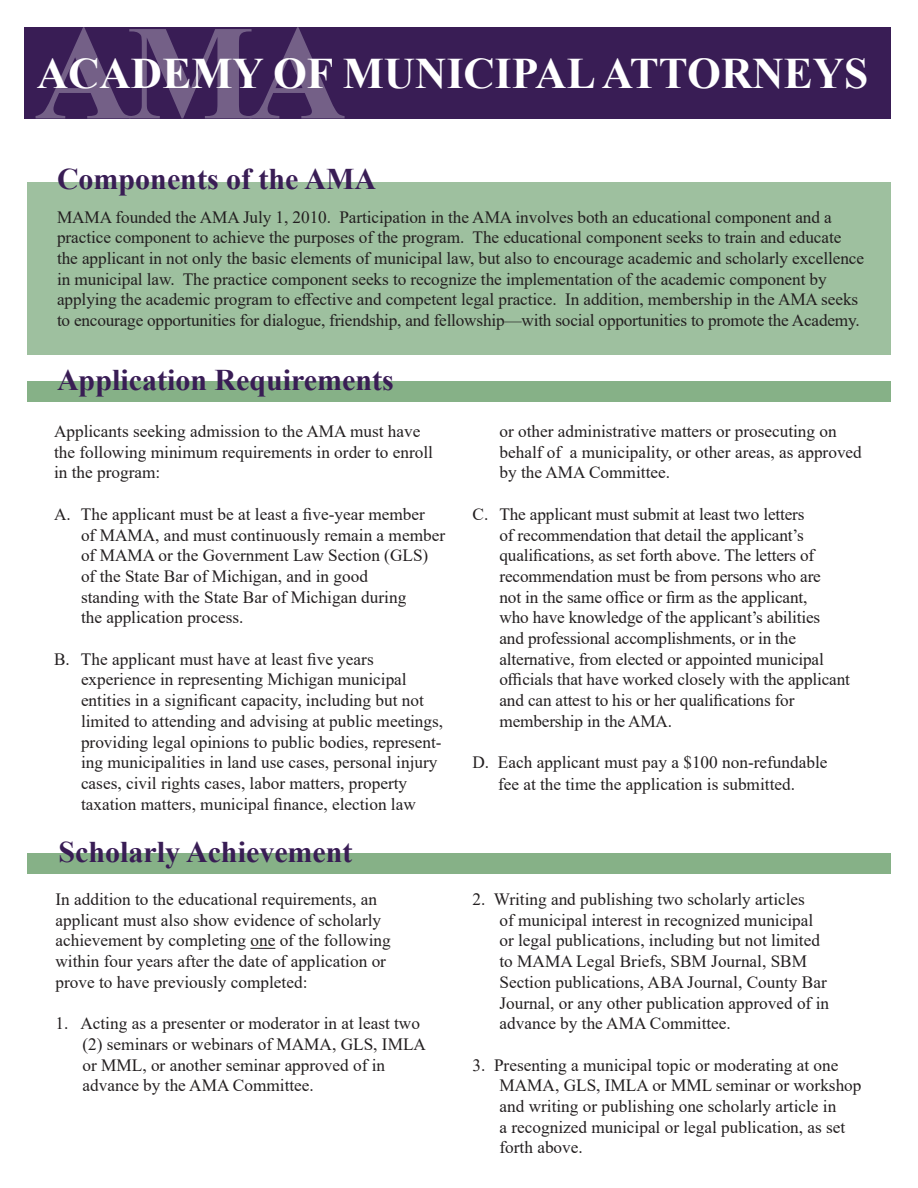
<style>
.page{position:relative;width:918px;height:1188px;background:#fff}
.page>*{position:absolute;margin:0;border:0;box-sizing:border-box;transform-origin:0 0}
.t1{font:700 135px "Times New Roman";color:#fff}
.t2{font:700 43.5px "Times New Roman";color:#fff}
.t3{font:700 30px "Times New Roman";color:#391d55}
.t4{font:17.25px/20.7px "Times New Roman";color:#231f20}
</style>
<div class="page">
<svg style="left:250px;top:948px;width:25px;height:1px"></svg>
<div style="left:27px;top:182px;width:864px;height:172px;background:#9ec09f"></div>
<div style="left:27px;top:382px;width:864px;height:20px;background:#86b187"></div>
<div style="left:27px;top:854px;width:864px;height:20px;background:#86b187"></div>
<div style="left:24px;top:27px;width:867px;height:92px;background:#391d55"></div>
<h1 class="t1" style="left:34px;top:-24px;width:313px">AMA</h1>
<p class="t2" style="left:37px;top:42px;width:833px">ACADEMY OF MUNICIPAL ATTORNEYS</p>
<p class="t3" style="left:57px;top:157px;width:321px">Components of the AMA</p>
<p class="t4" style="left:57px;top:206px;width:809px">MAMA founded the AMA July 1, 2010. Participation in the AMA involves both an educational component and a practice component to achieve the purposes of the program. The educational component seeks to train and educate the applicant in not only the basic elements of municipal law, but also to encourage academic and scholarly excellence in municipal law. The practice component seeks to recognize the implementation of the academic component by applying the academic program to effective and competent legal practice. In addition, membership in the AMA seeks to encourage opportunities for dialogue, friendship, and fellowship—with social opportunities to promote the Academy.</p>
<p class="t3" style="left:57px;top:358px;width:338px">Application Requirements</p>
<p class="t4" style="left:54px;top:420px;width:380px">Applicants seeking admission to the AMA must have the following minimum requirements in order to enroll in the program:</p>
<p class="t4" style="left:81px;top:503px;width:366px;text-indent:-27px">A. The applicant must be at least a five-year member<br>of MAMA, and must continuously remain a member of MAMA or the Government Law Section (GLS) of the State Bar of Michigan, and in good<br>standing with the State Bar of Michigan during<br>the application process.</p>
<p class="t4" style="left:81px;top:648px;width:364px;text-indent:-27px">B. The applicant must have at least five years experience in representing Michigan municipal entities in a significant capacity, including but not limited to attending and advising at public meetings, providing legal opinions to public bodies, represent&shy;ing municipalities in land use cases, personal injury cases, civil rights cases, labor matters, property taxation matters, municipal finance, election law</p>
<p class="t3" style="left:58px;top:830px;width:296px">Scholarly Achievement</p>
<p class="t4" style="left:56px;top:888px;width:337px">In addition to the educational requirements, an applicant must also show evidence of scholarly achievement by completing one of the following within four years after the date of application or prove to have previously completed:</p>
<p class="t4" style="left:82px;top:1013px;width:345px;text-indent:-27px">1. Acting as a presenter or moderator in at least two (2) seminars or webinars of MAMA, GLS, IMLA or MML, or another seminar approved of in advance by the AMA Committee.</p>
<p class="t4" style="left:500px;top:420px;width:364px">or other administrative matters or prosecuting on behalf of a municipality, or other areas, as approved by the AMA Committee.</p>
<p class="t4" style="left:500px;top:503px;width:352px;text-indent:-27px">C. The applicant must submit at least two letters<br>of recommendation that detail the applicant’s qualifications, as set forth above. The letters of recommendation must be from persons who are<br>not in the same office or firm as the applicant,<br>who have knowledge of the applicant’s abilities<br>and professional accomplishments, or in the alternative, from elected or appointed municipal officials that have worked closely with the applicant and can attest to his or her qualifications for membership in the AMA.</p>
<p class="t4" style="left:472px;top:751px;width:357px;line-height:21.6px;text-align:center">D. Each applicant must pay a $100 non-refundable fee at the time the application is submitted.</p>
<p class="t4" style="left:500px;top:888px;width:331px;text-indent:-27px">2. Writing and publishing two scholarly articles<br>of municipal interest in recognized municipal or legal publications, including but not limited to MAMA Legal Briefs, SBM Journal, SBM Section publications, ABA Journal, County Bar Journal, or any other publication approved of in advance by the AMA Committee.</p>
<p class="t4" style="left:500px;top:1054px;width:364px;text-indent:-27px">3. Presenting a municipal topic or moderating at one MAMA, GLS, IMLA or MML seminar or workshop and writing or publishing one scholarly article in<br>a recognized municipal or legal publication, as set forth above.</p>
</div>
